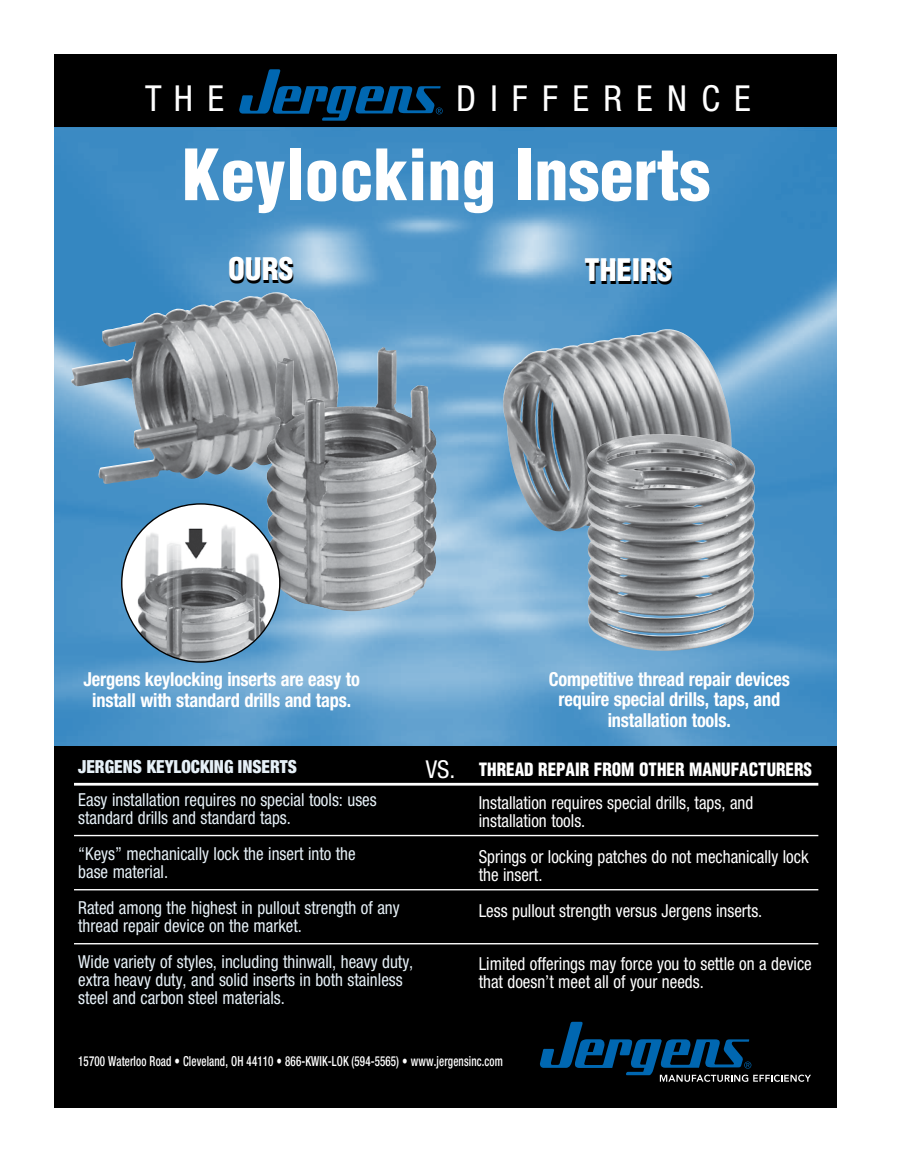
<style>
.page{position:relative;width:918px;height:1175px;background:#fff}
.page>*{position:absolute;margin:0;border:0;box-sizing:border-box;transform-origin:0 0}
.t1{font:900 condensed 68.85px "Helvetica";color:#fff}
.t2{font:condensed 35.85px "Helvetica Neue";letter-spacing:.4em;color:#fff}
.t3{font:900 condensed 30.3px "Helvetica";color:#000}
.t4{font:condensed 24.6px "Helvetica Neue";color:#fff}
.t5{font:700 condensed 19.35px/20.7px "Helvetica Neue";letter-spacing:-.01em;color:#fff;text-align:center;scale:.95 1}
.t6{font:condensed 17.85px/17.9px "Helvetica Neue";color:#e6f0f7;scale:.95 1}
.t7{font:condensed 17.85px/17.9px "Helvetica Neue";color:#fff;scale:.95 1}
.t8{font:900 condensed 17.85px "Helvetica";color:#fff;scale:.95 1}
.t9{font:900 condensed 17.85px "Helvetica Neue";color:#e6f0f7;scale:.95 1}
.t10{font:500 condensed 13.8px "Helvetica Neue";letter-spacing:.01em;color:#fff;scale:.8 1}
</style>
<div class="page">
<img style="left:54px;top:126px;width:783px;height:620px">
<div style="left:54px;top:746px;width:783px;height:361px;background:#000"></div>
<div style="left:54px;top:54px;width:783px;height:72px;background:#000"></div>
<hr style="left:74px;top:835px;width:744px;height:1px;background:#fff">
<hr style="left:74px;top:889px;width:744px;height:1px;background:#fff">
<img style="left:71px;top:295px;width:268px;height:189px">
<img style="left:264px;top:347px;width:174px;height:264px">
<img style="left:503px;top:329px;width:229px;height:202px">
<img style="left:586px;top:434px;width:169px;height:217px">
<hr style="left:74px;top:943px;width:744px;height:1px;background:#fff">
<img style="left:122px;top:508px;width:156px;height:154px">
<hr style="left:74px;top:783px;width:744px;height:2px;background:#fff">
<svg style="left:540px;top:1021px;width:271px;height:60px"></svg>
<svg style="left:239px;top:69px;width:204px;height:52px"></svg>
<h2 class="t2" style="left:145px;top:78px;width:80px">THE</h2>
<h2 class="t2" style="left:456px;top:78px;width:296px">DIFFERENCE</h2>
<h1 class="t1" style="left:182px;top:132px;width:530px">Keylocking Inserts</h1>
<h3 class="t3" style="left:229px;top:253px;width:67px">OURS</h3>
<h3 class="t3" style="left:585px;top:254px;width:89px">THEIRS</h3>
<p class="t5" style="left:83px;top:668px;width:292px">Jergens keylocking inserts are easy to install with standard drills and taps.</p>
<p class="t9" style="left:78px;top:756px;width:232px">JERGENS KEYLOCKING INSERTS</p>
<p class="t6" style="left:78px;top:791px;width:316px">Easy installation requires no special tools: uses standard drills and standard taps.</p>
<p class="t6" style="left:78px;top:845px;width:294px">“Keys” mechanically lock the insert into the base material.</p>
<p class="t6" style="left:78px;top:898px;width:340px">Rated among the highest in pullout strength of any thread repair device on the market.</p>
<p class="t6" style="left:78px;top:952px;width:354px">Wide variety of styles, including thinwall, heavy duty, extra heavy duty, and solid inserts in both stainless steel and carbon steel materials.</p>
<h3 class="t4" style="left:426px;top:755px;width:31px">VS.</h3>
<p class="t5" style="left:549px;top:668px;width:255px">Competitive thread repair devices require special drills, taps, and installation tools.</p>
<p class="t8" style="left:479px;top:758px;width:352px">THREAD REPAIR FROM OTHER MANUFACTURERS</p>
<p class="t7" style="left:479px;top:793px;width:291px">Installation requires special drills, taps, and installation tools.</p>
<p class="t7" style="left:479px;top:847px;width:349px">Springs or locking patches do not mechanically lock the insert.</p>
<p class="t7" style="left:479px;top:901px;width:300px">Less pullout strength versus Jergens inserts.</p>
<p class="t7" style="left:479px;top:955px;width:352px">Limited offerings may force you to settle on a device that doesn’t meet all of your needs.</p>
<p class="t10" style="left:78px;top:1052px;width:532px">15700 Waterloo Road • Cleveland, OH 44110 • 866-KWIK-LOK (594-5565) • www.jergensinc.com</p>
</div>
